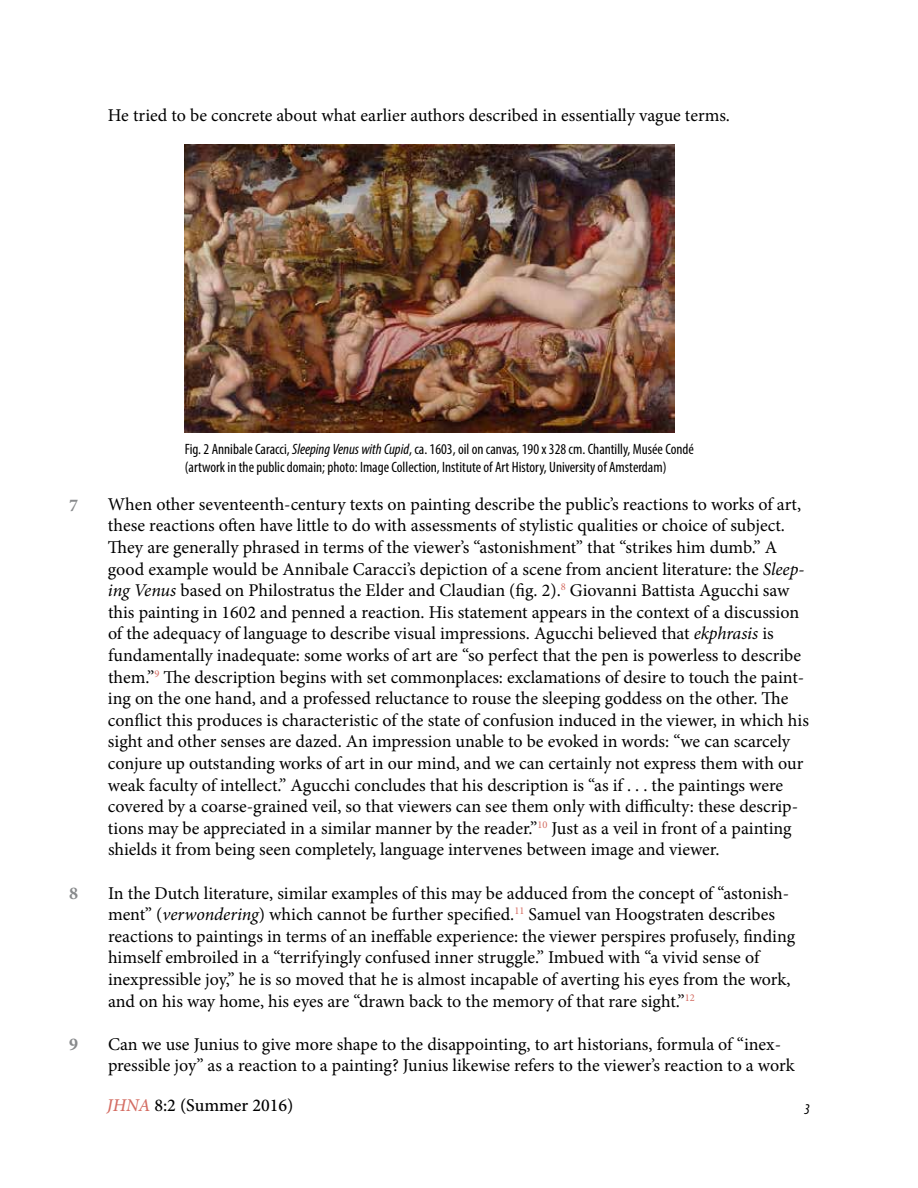
<style>
.page{position:relative;width:918px;height:1188px;background:#fff}
.page>*{position:absolute;margin:0;border:0;box-sizing:border-box;transform-origin:0 0}
.t1{font:18px/21.6px "Minion Pro";color:#000}
.t2{font:500 18px "Minion Pro";color:#000}
.t3{font:700 18px "Minion Pro";color:#888a8c}
.t4{font:condensed 15px/18px "Myriad Pro";color:#000}
.t5{font:italic condensed 15px "Myriad Pro";color:#000}
.s1{font-style:italic}
.s2{font-style:italic;color:#d46c62}
</style>
<div class="page">
<img style="left:185px;top:145px;width:490px;height:288px">
<p class="t1" style="left:108px;top:105px;width:624px">He tried to be concrete about what earlier authors described in essentially vague terms.</p>
<p class="t3" style="left:69px;top:493px;width:10px">7</p>
<p class="t3" style="left:69px;top:880px;width:10px">8</p>
<p class="t3" style="left:69px;top:1032px;width:10px">9</p>
<p class="t4" style="left:185px;top:439px;width:511px">Fig. 2 Annibale Caracci, <span class="s1">Sleeping Venus with Cupid</span>, ca. 1603, oil on canvas, 190 x 328 cm. Chantilly, Musée Condé (artwork in the public domain; photo: Image Collection, Institute of Art History, University of Amsterdam)</p>
<p class="t1" style="left:108px;top:493px;width:702px">When other seventeenth-century texts on painting describe the public’s reactions to works of art, these reactions often have little to do with assessments of stylistic qualities or choice of subject.<br>They are generally phrased in terms of the viewer’s “astonishment” that “strikes him dumb.” A good example would be Annibale Caracci’s depiction of a scene from ancient literature: the <span class="s1">Sleep&shy;ing Venus</span> based on Philostratus the Elder and Claudian (fig. 2).<sup>8</sup> Giovanni Battista Agucchi saw this painting in 1602 and penned a reaction. His statement appears in the context of a discussion of the adequacy of language to describe visual impressions. Agucchi believed that <span class="s1">ekphrasis</span> is fundamentally inadequate: some works of art are “so perfect that the pen is powerless to describe them.”<sup>9</sup> The description begins with set commonplaces: exclamations of desire to touch the paint&shy;ing on the one hand, and a professed reluctance to rouse the sleeping goddess on the other. The conflict this produces is characteristic of the state of confusion induced in the viewer, in which his sight and other senses are dazed. An impression unable to be evoked in words: “we can scarcely conjure up outstanding works of art in our mind, and we can certainly not express them with our weak faculty of intellect.” Agucchi concludes that his description is “as if . . . the paintings were covered by a coarse-grained veil, so that viewers can see them only with difficulty: these descrip&shy;tions may be appreciated in a similar manner by the reader.”<sup>10</sup> Just as a veil in front of a painting shields it from being seen completely, language intervenes between image and viewer.</p>
<p class="t1" style="left:108px;top:882px;width:689px">In the Dutch literature, similar examples of this may be adduced from the concept of “astonish&shy;ment” (<span class="s1">verwondering</span>) which cannot be further specified.<sup>11</sup> Samuel van Hoogstraten describes reactions to paintings in terms of an ineffable experience: the viewer perspires profusely, finding himself embroiled in a “terrifyingly confused inner struggle.” Imbued with “a vivid sense of inexpressible joy,” he is so moved that he is almost incapable of averting his eyes from the work, and on his way home, his eyes are “drawn back to the memory of that rare sight.”<sup>12</sup></p>
<p class="t1" style="left:108px;top:1033px;width:688px">Can we use Junius to give more shape to the disappointing, to art historians, formula of “inex&shy;pressible joy” as a reaction to a painting? Junius likewise refers to the viewer’s reaction to a work</p>
<p class="t2" style="left:107px;top:1093px;width:188px"><span class="s2">JHNA</span> 8:2 (Summer 2016)</p>
<p class="t5" style="left:804px;top:1100px;width:7px">3</p>
</div>
